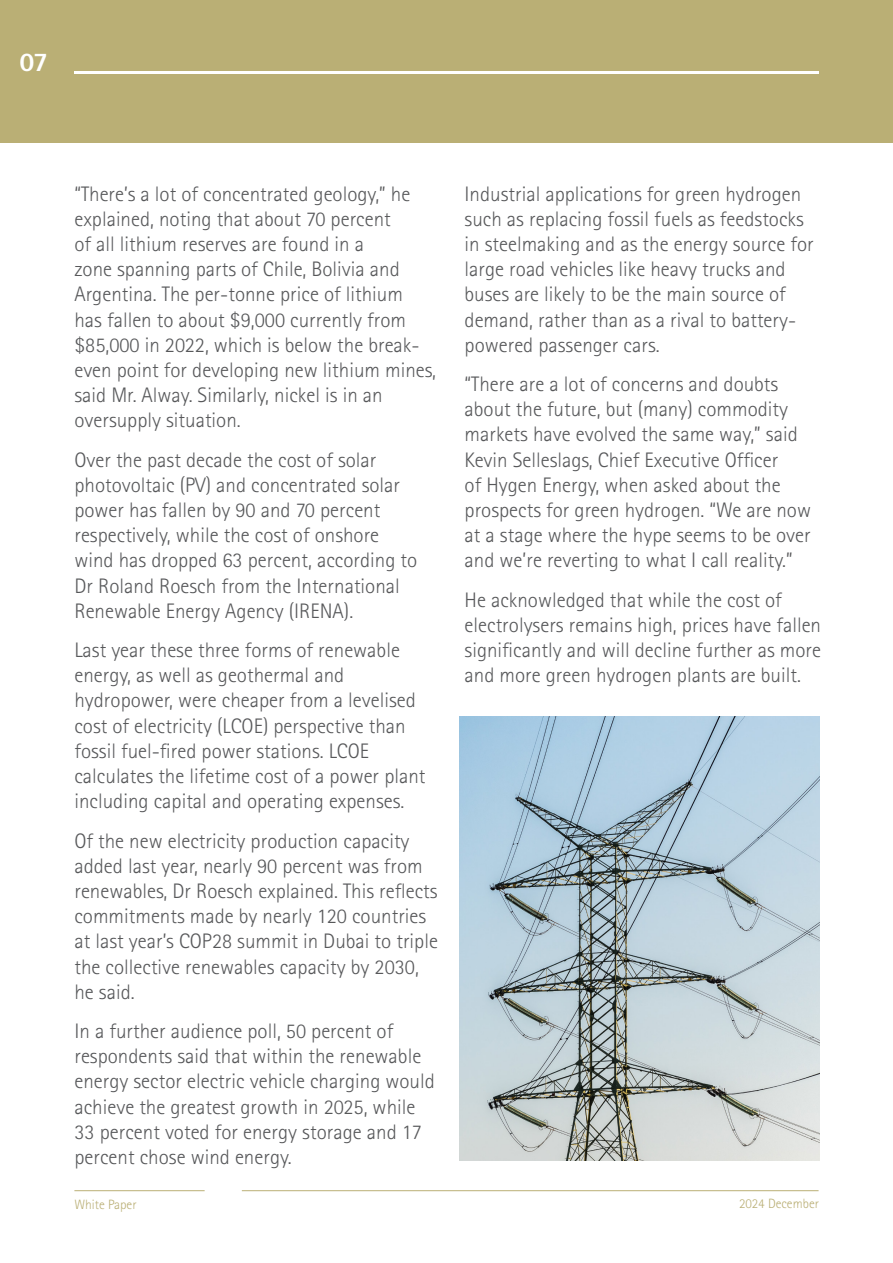
<style>
.page{position:relative;width:893px;height:1263px;background:#fff}
.page>*{position:absolute;margin:0;border:0;box-sizing:border-box;transform-origin:0 0}
.t1{font:800 27px "Rotis Sans Serif Std";color:#fff}
.t2{font:300 21px/25.2px "Rotis Sans Serif Std";color:#57585a}
.t3{font:300 13.5px "Rotis Sans Serif Std";color:#baaf75}
</style>
<div class="page">
<div style="left:0;top:0;width:893px;height:143px;background:#baaf75"></div>
<hr style="left:74px;top:71px;width:744px;height:3px;background:#fff">
<img style="left:459px;top:716px;width:361px;height:445px">
<hr style="left:74px;top:1190px;width:131px;height:1px;background:#baaf75">
<hr style="left:242px;top:1190px;width:577px;height:1px;background:#baaf75">
<p class="t1" style="left:20px;top:45px;width:30px">07</p>
<p class="t2" style="left:74px;top:181px;width:363px">“There’s a lot of concentrated geology,” he explained, noting that about 70 percent<br>of all lithium reserves are found in a<br>zone spanning parts of Chile, Bolivia and Argentina. The per-tonne price of lithium<br>has fallen to about $9,000 currently from $85,000 in 2022, which is below the break&shy;even point for developing new lithium mines, said Mr. Alway. Similarly, nickel is in an oversupply situation.</p>
<p class="t2" style="left:74px;top:447px;width:344px">Over the past decade the cost of solar photovoltaic (PV) and concentrated solar power has fallen by 90 and 70 percent respectively, while the cost of onshore wind has dropped 63 percent, according to Dr Roland Roesch from the International Renewable Energy Agency (IRENA).</p>
<p class="t2" style="left:74px;top:637px;width:353px">Last year these three forms of renewable energy, as well as geothermal and hydropower, were cheaper from a levelised cost of electricity (LCOE) perspective than fossil fuel-fired power stations. LCOE calculates the lifetime cost of a power plant including capital and operating expenses.</p>
<p class="t2" style="left:74px;top:828px;width:365px">Of the new electricity production capacity added last year, nearly 90 percent was from renewables, Dr Roesch explained. This reflects commitments made by nearly 120 countries at last year’s COP28 summit in Dubai to triple the collective renewables capacity by 2030, he said.</p>
<p class="t2" style="left:74px;top:1018px;width:362px">In a further audience poll, 50 percent of respondents said that within the renewable energy sector electric vehicle charging would achieve the greatest growth in 2025, while 33 percent voted for energy storage and 17 percent chose wind energy.</p>
<p class="t2" style="left:465px;top:181px;width:351px">Industrial applications for green hydrogen such as replacing fossil fuels as feedstocks in steelmaking and as the energy source for large road vehicles like heavy trucks and buses are likely to be the main source of demand, rather than as a rival to battery&shy;powered passenger cars.</p>
<p class="t2" style="left:465px;top:371px;width:348px">“There are a lot of concerns and doubts about the future, but (many) commodity markets have evolved the same way,” said Kevin Selleslags, Chief Executive Officer<br>of Hygen Energy, when asked about the prospects for green hydrogen. “We are now at a stage where the hype seems to be over and we’re reverting to what I call reality.”</p>
<p class="t2" style="left:465px;top:587px;width:358px">He acknowledged that while the cost of electrolysers remains high, prices have fallen significantly and will decline further as more and more green hydrogen plants are built.</p>
<p class="t3" style="left:74px;top:1196px;width:64px">White Paper</p>
<p class="t3" style="left:739px;top:1195px;width:81px">2024 December</p>
</div>
